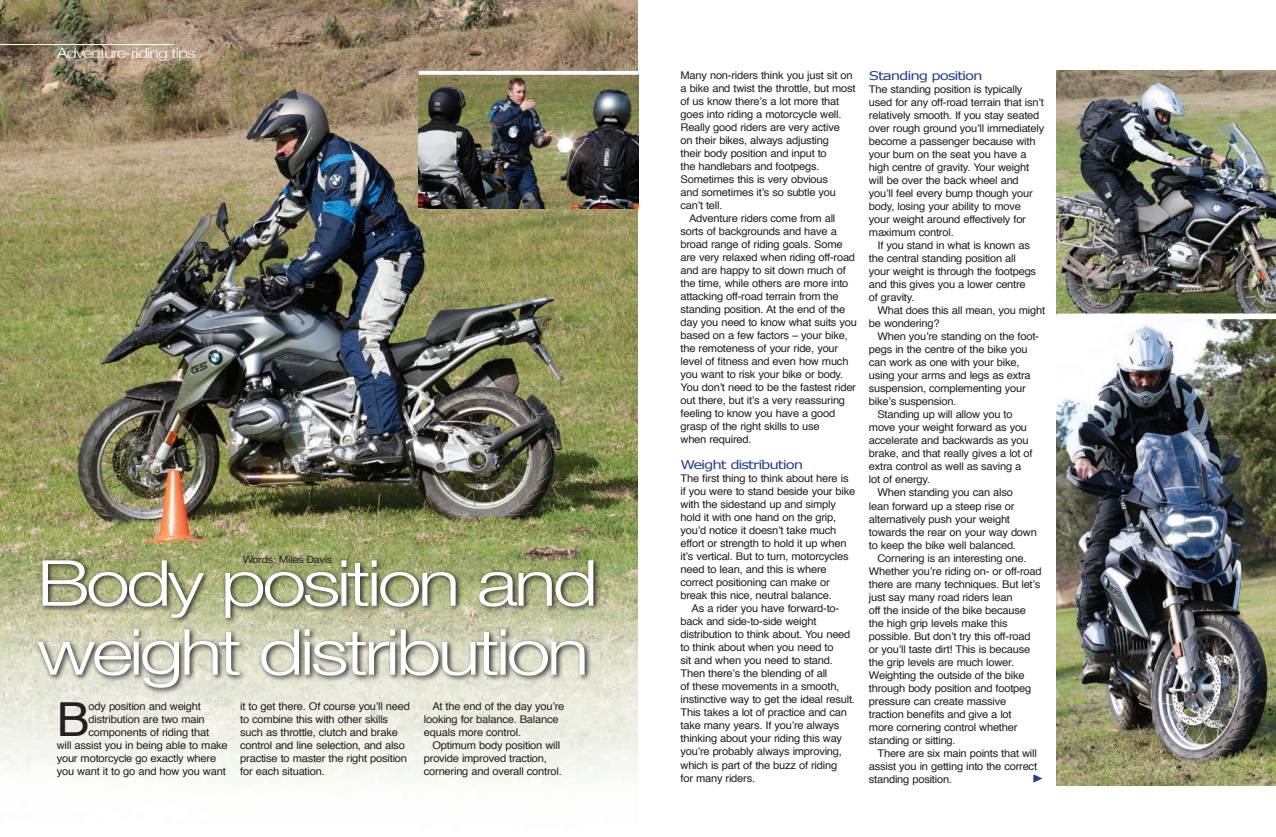
<style>
.page{position:relative;width:1276px;height:837px;background:#fff}
.page>*{position:absolute;margin:0;border:0;box-sizing:border-box;transform-origin:0 0}
.t1{font:300 63.5px/68.9px "Helvetica Neue";letter-spacing:-.05em;color:#fff;scale:1.25 1}
.t2{font:46.8px "Helvetica";color:#231f20;scale:1.05 1}
.t3{font:300 14px "Helvetica Neue";letter-spacing:-.05em;color:#fff;scale:1.25 1}
.t4{font:12px "Verdana";letter-spacing:-.075em;color:#253f8e;scale:1.25 1}
.t5{font:10.6px/13px "Helvetica";letter-spacing:-.02em;color:#231f20;scale:1.05 1}
.t6{font:10px "Helvetica Neue";letter-spacing:-.025em;color:#231f20;scale:1.1 1}
</style>
<div class="page">
<img style="left:0;top:0;width:638px;height:784px">
<hr style="left:0;top:44px;width:174px;height:1px;background:#fff">
<img style="left:1056px;top:71px;width:220px;height:714px">
<img style="left:419px;top:75px;width:219px;height:133px">
<svg style="left:35px;top:556px;width:566px;height:138px"></svg>
<svg style="left:419px;top:71px;width:219px;height:4px"></svg>
<div style="left:1056px;top:313px;width:220px;height:6px;background:#fff"></div>
<h3 class="t3" style="left:57px;top:44px;width:113px">Adventure-riding tips</h3>
<p class="t6" style="left:243px;top:553px;width:83px">Words: Miles Davis</p>
<h1 class="t1" style="left:37px;top:547px;width:450px">Body position and weight distribution</h1>
<h2 class="t2" style="left:57px;top:683px;width:33px">B</h2>
<p class="t5" style="left:89px;top:700px;width:108px">ody position and weight</p>
<p class="t5" style="left:89px;top:713px;width:112px">distribution are two main</p>
<p class="t5" style="left:89px;top:726px;width:116px">components of riding that</p>
<p class="t5" style="left:57px;top:739px;width:164px">will assist you in being able to make</p>
<p class="t5" style="left:57px;top:752px;width:153px">your motorcycle go exactly where</p>
<p class="t5" style="left:57px;top:765px;width:162px">you want it to go and how you want</p>
<p class="t5" style="left:240px;top:700px;width:163px">it to get there. Of course you’ll need to combine this with other skills such as throttle, clutch and brake control and line selection, and also practise to master the right position for each situation.</p>
<p class="t5" style="left:424px;top:700px;width:135px;text-indent:8px">At the end of the day you’re looking for balance. Balance equals more control.</p>
<p class="t5" style="left:424px;top:739px;width:133px;text-indent:9px">Optimum body position will provide improved traction, cornering and overall control.</p>
<p class="t5" style="left:680px;top:69px;width:165px">Many non-riders think you just sit on</p>
<p class="t5" style="left:680px;top:82px;width:168px">a bike and twist the throttle, but most</p>
<p class="t5" style="left:680px;top:95px;width:153px">of us know there’s a lot more that</p>
<p class="t5" style="left:680px;top:108px;width:155px">goes into riding a motorcycle well.</p>
<p class="t5" style="left:680px;top:121px;width:153px">Really good riders are very active</p>
<p class="t5" style="left:680px;top:134px;width:143px">on their bikes, always adjusting</p>
<p class="t5" style="left:680px;top:147px;width:141px">their body position and input to</p>
<p class="t5" style="left:680px;top:160px;width:134px">the handlebars and footpegs.</p>
<p class="t5" style="left:680px;top:173px;width:142px">Sometimes this is very obvious</p>
<p class="t5" style="left:680px;top:186px;width:150px">and sometimes it’s so subtle you</p>
<p class="t5" style="left:680px;top:199px;width:42px">can’t tell.</p>
<p class="t5" style="left:689px;top:212px;width:141px">Adventure riders come from all</p>
<p class="t5" style="left:680px;top:225px;width:150px">sorts of backgrounds and have a</p>
<p class="t5" style="left:680px;top:238px;width:156px">broad range of riding goals. Some</p>
<p class="t5" style="left:680px;top:251px;width:168px">are very relaxed when riding off-road</p>
<p class="t5" style="left:680px;top:264px;width:159px">and are happy to sit down much of</p>
<p class="t5" style="left:680px;top:277px;width:161px">the time, while others are more into</p>
<p class="t5" style="left:680px;top:290px;width:152px">attacking off-road terrain from the</p>
<p class="t5" style="left:680px;top:303px;width:159px">standing position. At the end of the</p>
<p class="t5" style="left:680px;top:316px;width:169px">day you need to know what suits you</p>
<p class="t5" style="left:680px;top:329px;width:161px">based on a few factors – your bike,</p>
<p class="t5" style="left:680px;top:342px;width:152px">the remoteness of your ride, your</p>
<p class="t5" style="left:680px;top:355px;width:161px">level of fitness and even how much</p>
<p class="t5" style="left:680px;top:368px;width:156px">you want to risk your bike or body.</p>
<p class="t5" style="left:680px;top:381px;width:169px">You don’t need to be the fastest rider</p>
<p class="t5" style="left:680px;top:394px;width:158px">out there, but it’s a very reassuring</p>
<p class="t5" style="left:680px;top:407px;width:149px">feeling to know you have a good</p>
<p class="t5" style="left:680px;top:420px;width:134px">grasp of the right skills to use</p>
<p class="t5" style="left:680px;top:433px;width:69px">when required.</p>
<p class="t4" style="left:680px;top:457px;width:100px">Weight distribution</p>
<p class="t5" style="left:680px;top:472px;width:161px">The first thing to think about here is</p>
<p class="t5" style="left:680px;top:485px;width:168px">if you were to stand beside your bike</p>
<p class="t5" style="left:680px;top:498px;width:150px">with the sidestand up and simply</p>
<p class="t5" style="left:680px;top:511px;width:150px">hold it with one hand on the grip,</p>
<p class="t5" style="left:680px;top:524px;width:150px">you’d notice it doesn’t take much</p>
<p class="t5" style="left:680px;top:537px;width:160px">effort or strength to hold it up when</p>
<p class="t5" style="left:680px;top:550px;width:162px">it’s vertical. But to turn, motorcycles</p>
<p class="t5" style="left:680px;top:563px;width:141px">need to lean, and this is where</p>
<p class="t5" style="left:680px;top:576px;width:144px">correct positioning can make or</p>
<p class="t5" style="left:680px;top:589px;width:146px">break this nice, neutral balance.</p>
<p class="t5" style="left:691px;top:602px;width:142px">As a rider you have forward-to-</p>
<p class="t5" style="left:680px;top:615px;width:131px">back and side-to-side weight</p>
<p class="t5" style="left:680px;top:628px;width:163px">distribution to think about. You need</p>
<p class="t5" style="left:680px;top:641px;width:147px">to think about when you need to</p>
<p class="t5" style="left:680px;top:654px;width:147px">sit and when you need to stand.</p>
<p class="t5" style="left:680px;top:667px;width:141px">Then there’s the blending of all</p>
<p class="t5" style="left:680px;top:680px;width:153px">of these movements in a smooth,</p>
<p class="t5" style="left:680px;top:693px;width:168px">instinctive way to get the ideal result.</p>
<p class="t5" style="left:680px;top:706px;width:160px">This takes a lot of practice and can</p>
<p class="t5" style="left:680px;top:719px;width:153px">take many years. If you’re always</p>
<p class="t5" style="left:680px;top:732px;width:155px">thinking about your riding this way</p>
<p class="t5" style="left:680px;top:745px;width:155px">you’re probably always improving,</p>
<p class="t5" style="left:680px;top:758px;width:151px">which is part of the buzz of riding</p>
<p class="t5" style="left:680px;top:771px;width:73px">for many riders.</p>
<p class="t4" style="left:869px;top:68px;width:93px">Standing position</p>
<p class="t5" style="left:869px;top:83px;width:168px">The standing position is typically used for any off-road terrain that isn’t relatively smooth. If you stay seated over rough ground you’ll immediately become a passenger because with your bum on the seat you have a high centre of gravity. Your weight will be over the back wheel and you’ll feel every bump though your body, losing your ability to move your weight around effectively for maximum control.</p>
<p class="t5" style="left:869px;top:239px;width:161px;text-indent:9px">If you stand in what is known as the central standing position all your weight is through the footpegs and this gives you a lower centre of gravity.</p>
<p class="t5" style="left:869px;top:304px;width:169px;text-indent:9px">What does this all mean, you might be wondering?</p>
<p class="t5" style="left:877px;top:330px;width:155px">When you’re standing on the foot-</p>
<p class="t5" style="left:869px;top:343px;width:153px">pegs in the centre of the bike you</p>
<p class="t5" style="left:869px;top:356px;width:145px">can work as one with your bike,</p>
<p class="t5" style="left:869px;top:369px;width:156px">using your arms and legs as extra</p>
<p class="t5" style="left:869px;top:382px;width:151px">suspension, complementing your</p>
<p class="t5" style="left:869px;top:395px;width:85px">bike’s suspension.</p>
<p class="t5" style="left:877px;top:408px;width:130px">Standing up will allow you to</p>
<p class="t5" style="left:869px;top:421px;width:152px">move your weight forward as you</p>
<p class="t5" style="left:869px;top:434px;width:154px">accelerate and backwards as you</p>
<p class="t5" style="left:869px;top:447px;width:157px">brake, and that really gives a lot of</p>
<p class="t5" style="left:869px;top:460px;width:147px">extra control as well as saving a</p>
<p class="t5" style="left:869px;top:473px;width:60px">lot of energy.</p>
<p class="t5" style="left:877px;top:486px;width:131px">When standing you can also</p>
<p class="t5" style="left:869px;top:499px;width:140px">lean forward up a steep rise or</p>
<p class="t5" style="left:869px;top:512px;width:136px">alternatively push your weight</p>
<p class="t5" style="left:869px;top:525px;width:161px">towards the rear on your way down</p>
<p class="t5" style="left:869px;top:538px;width:142px">to keep the bike well balanced.</p>
<p class="t5" style="left:877px;top:551px;width:143px">Cornering is an interesting one.</p>
<p class="t5" style="left:869px;top:564px;width:166px">Whether you’re riding on- or off-road</p>
<p class="t5" style="left:869px;top:577px;width:165px">there are many techniques. But let’s</p>
<p class="t5" style="left:869px;top:590px;width:138px">just say many road riders lean</p>
<p class="t5" style="left:869px;top:603px;width:151px">off the inside of the bike because</p>
<p class="t5" style="left:869px;top:616px;width:134px">the high grip levels make this</p>
<p class="t5" style="left:869px;top:629px;width:155px">possible. But don’t try this off-road</p>
<p class="t5" style="left:869px;top:642px;width:155px">or you’ll taste dirt! This is because</p>
<p class="t5" style="left:869px;top:655px;width:140px">the grip levels are much lower.</p>
<p class="t5" style="left:869px;top:668px;width:150px">Weighting the outside of the bike</p>
<p class="t5" style="left:869px;top:681px;width:156px">through body position and footpeg</p>
<p class="t5" style="left:869px;top:694px;width:132px">pressure can create massive</p>
<p class="t5" style="left:869px;top:707px;width:137px">traction benefits and give a lot</p>
<p class="t5" style="left:869px;top:720px;width:143px">more cornering control whether</p>
<p class="t5" style="left:869px;top:733px;width:84px">standing or sitting.</p>
<p class="t5" style="left:877px;top:746px;width:153px">There are six main points that will</p>
<p class="t5" style="left:869px;top:759px;width:162px">assist you in getting into the correct</p>
<p class="t5" style="left:869px;top:772px;width:81px">standing position.</p>
</div>
